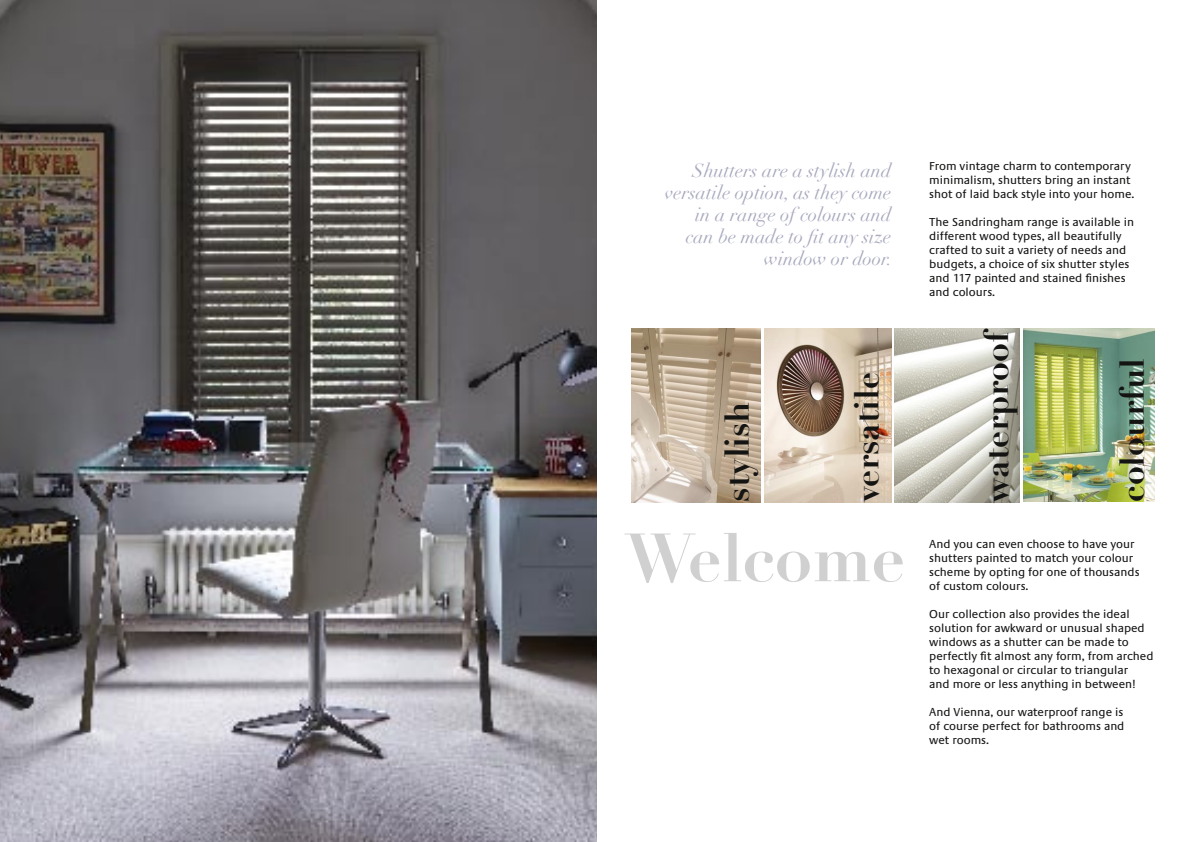
<style>
.page{position:relative;width:1191px;height:842px;background:#fff}
.page>*{position:absolute;margin:0;border:0;box-sizing:border-box;transform-origin:0 0}
.t1{font:700 66.9px "Didot";color:#d0d0d0}
.t2{font:700 33.8px "Didot";color:#141413}
.t3{font:italic 19px/22px "Didot";color:#a7a9be;text-align:right}
.t4{font:12px/14px "Praxis";color:#141413}
</style>
<div class="page">
<img style="left:1023px;top:329px;width:132px;height:173px">
<img style="left:631px;top:329px;width:129px;height:173px">
<img style="left:765px;top:328px;width:126px;height:174px">
<img style="left:895px;top:329px;width:124px;height:174px">
<img style="left:0;top:0;width:597px;height:842px">
<p class="t3" style="left:665px;top:159px;width:229px">Shutters are a stylish and versatile option, as they come in a range of colours and can be made to fit any size window or door.</p>
<p class="t2" style="left:716px;top:502px;width:102px;rotate:-90deg">stylish</p>
<p class="t2" style="left:845px;top:502px;width:132px;rotate:-90deg">versatile</p>
<p class="t1" style="left:625px;top:516px;width:281px">Welcome</p>
<p class="t4" style="left:929px;top:159px;width:207px">From vintage charm to contemporary minimalism, shutters bring an instant shot of laid back style into your home.</p>
<p class="t4" style="left:929px;top:215px;width:206px">The Sandringham range is available in different wood types, all beautifully crafted to suit a variety of needs and budgets, a choice of six shutter styles</p>
<p class="t4" style="left:929px;top:271px;width:198px">and 117 painted and stained finishes</p>
<p class="t4" style="left:929px;top:285px;width:67px">and colours.</p>
<p class="t2" style="left:975px;top:503px;width:176px;rotate:-90deg">waterproof</p>
<p class="t2" style="left:1111px;top:502px;width:145px;rotate:-90deg">colourful</p>
<p class="t4" style="left:929px;top:537px;width:212px">And you can even choose to have your shutters painted to match your colour scheme by opting for one of thousands</p>
<p class="t4" style="left:929px;top:579px;width:101px">of custom colours.</p>
<p class="t4" style="left:929px;top:607px;width:226px">Our collection also provides the ideal solution for awkward or unusual shaped windows as a shutter can be made to perfectly fit almost any form, from arched to hexagonal or circular to triangular</p>
<p class="t4" style="left:929px;top:677px;width:207px">and more or less anything in between!</p>
<p class="t4" style="left:929px;top:705px;width:195px">And Vienna, our waterproof range is</p>
<p class="t4" style="left:929px;top:719px;width:197px">of course perfect for bathrooms and</p>
<p class="t4" style="left:929px;top:733px;width:61px">wet rooms.</p>
</div>
